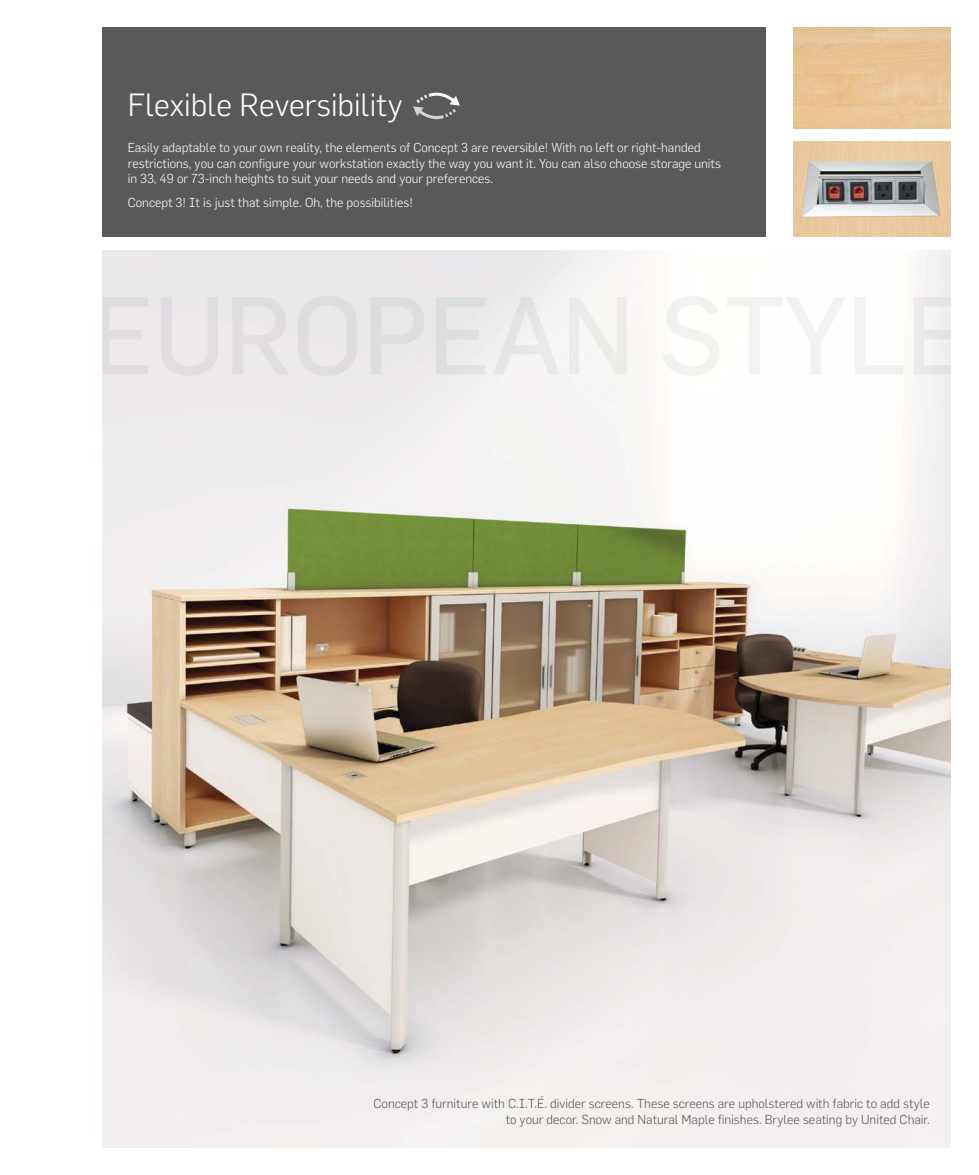
<style>
.page{position:relative;width:979px;height:1175px;background:#fff}
.page>*{position:absolute;margin:0;border:0;box-sizing:border-box;transform-origin:0 0}
.t1{font:300 31.5px "Flama";color:#fff}
.t2{font:300 12.75px/15.8px "Flama";color:#fff}
.t3{font:300 12.75px/15.8px "Flama";color:#58595b;text-align:right}
</style>
<div class="page">
<img style="left:102px;top:250px;width:849px;height:898px">
<div style="left:102px;top:27px;width:663px;height:210px;background:#58595b"></div>
<img style="left:793px;top:142px;width:158px;height:95px">
<svg style="left:413px;top:93px;width:47px;height:26px"></svg>
<h1 class="t1" style="left:128px;top:87px;width:277px">Flexible Reversibility</h1>
<p class="t2" style="left:128px;top:139px;width:595px">Easily adaptable to your own reality, the elements of Concept 3 are reversible! With no left or right-handed restrictions, you can configure your workstation exactly the way you want it. You can also choose storage units in 33, 49 or 73-inch heights to suit your needs and your preferences.</p>
<p class="t2" style="left:128px;top:194px;width:287px">Concept 3! It is just that simple. Oh, the possibilities!</p>
<p class="t3" style="left:373px;top:1095px;width:558px">Concept 3 furniture with C.I.T.É. divider screens. These screens are upholstered with fabric to add style to your decor. Snow and Natural Maple finishes. Brylee seating by United Chair.</p>
</div>
